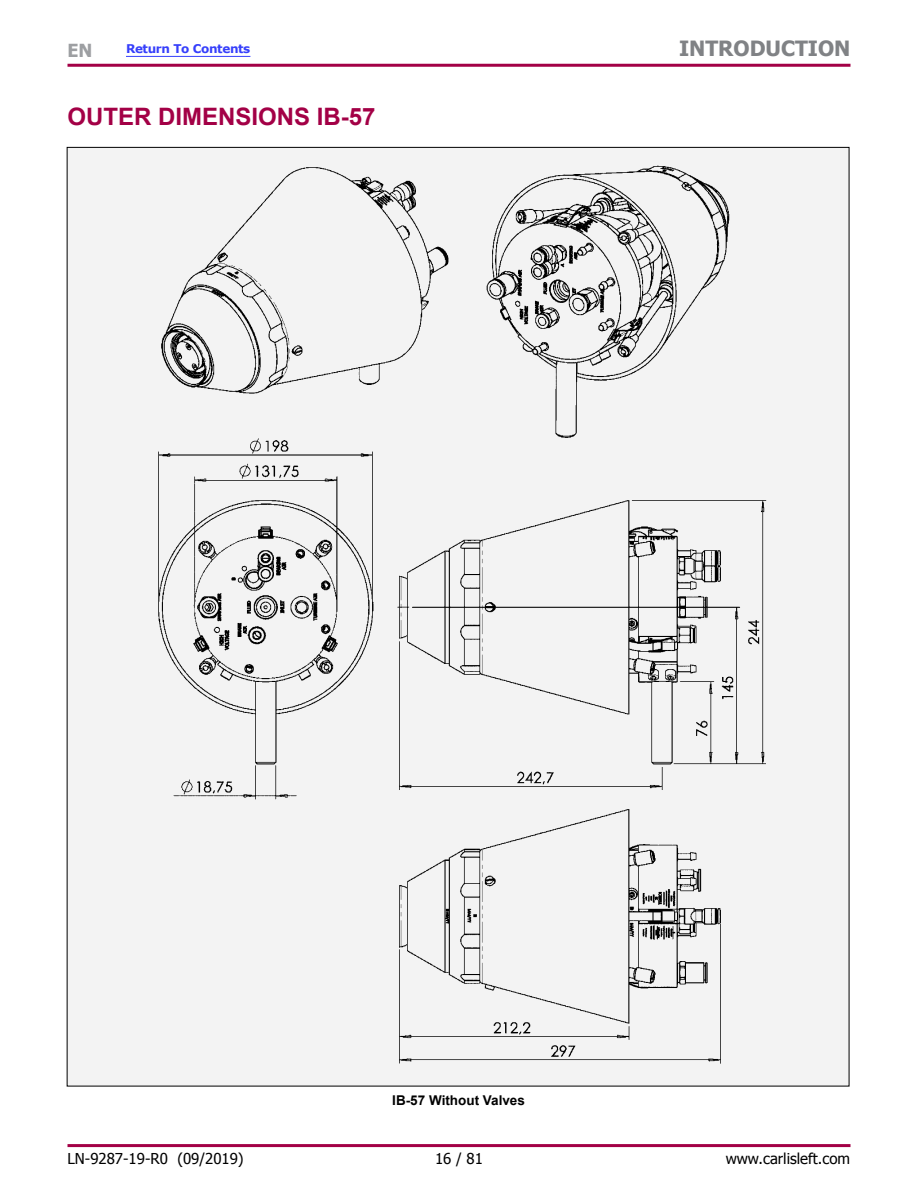
<style>
.page{position:relative;width:918px;height:1188px;background:#fff}
.page>*{position:absolute;margin:0;border:0;box-sizing:border-box;transform-origin:0 0}
.t1{font:700 24px "Arial";color:#a30046}
.t2{font:700 21px "Tahoma";color:#808285}
.t3{font:700 18px "Tahoma";color:#9d9fa2}
.t4{font:15px "Tahoma";color:#000}
.t5{font:700 13.5px "Arial";color:#000}
.t6{font:700 12px "Verdana";letter-spacing:-.03em;color:#363ffb}
</style>
<div class="page">
<div style="left:67px;top:147px;width:782px;height:939px;background:#f3f3f3"></div>
<img style="left:158px;top:165px;width:609px;height:899px">
<hr style="left:126px;top:56px;width:124px;height:1px;background:#363ffb">
<hr style="left:68px;top:64px;width:782px;height:3px;background:#a30046">
<hr style="left:68px;top:1144px;width:782px;height:3px;background:#a30046">
<p class="t3" style="left:68px;top:37px;width:26px">EN</p>
<h2 class="t2" style="left:679px;top:33px;width:173px">INTRODUCTION</h2>
<p class="t6" style="left:126px;top:41px;width:126px">Return To Contents</p>
<h1 class="t1" style="left:68px;top:101px;width:310px">OUTER DIMENSIONS IB-57</h1>
<p class="t5" style="left:392px;top:1092px;width:134px">IB-57 Without Valves</p>
<p class="t4" style="left:68px;top:1148px;width:178px">LN-9287-19-R0 (09/2019)</p>
<p class="t4" style="left:435px;top:1148px;width:49px">16 / 81</p>
<p class="t4" style="left:726px;top:1148px;width:126px">www.carlisleft.com</p>
</div>
